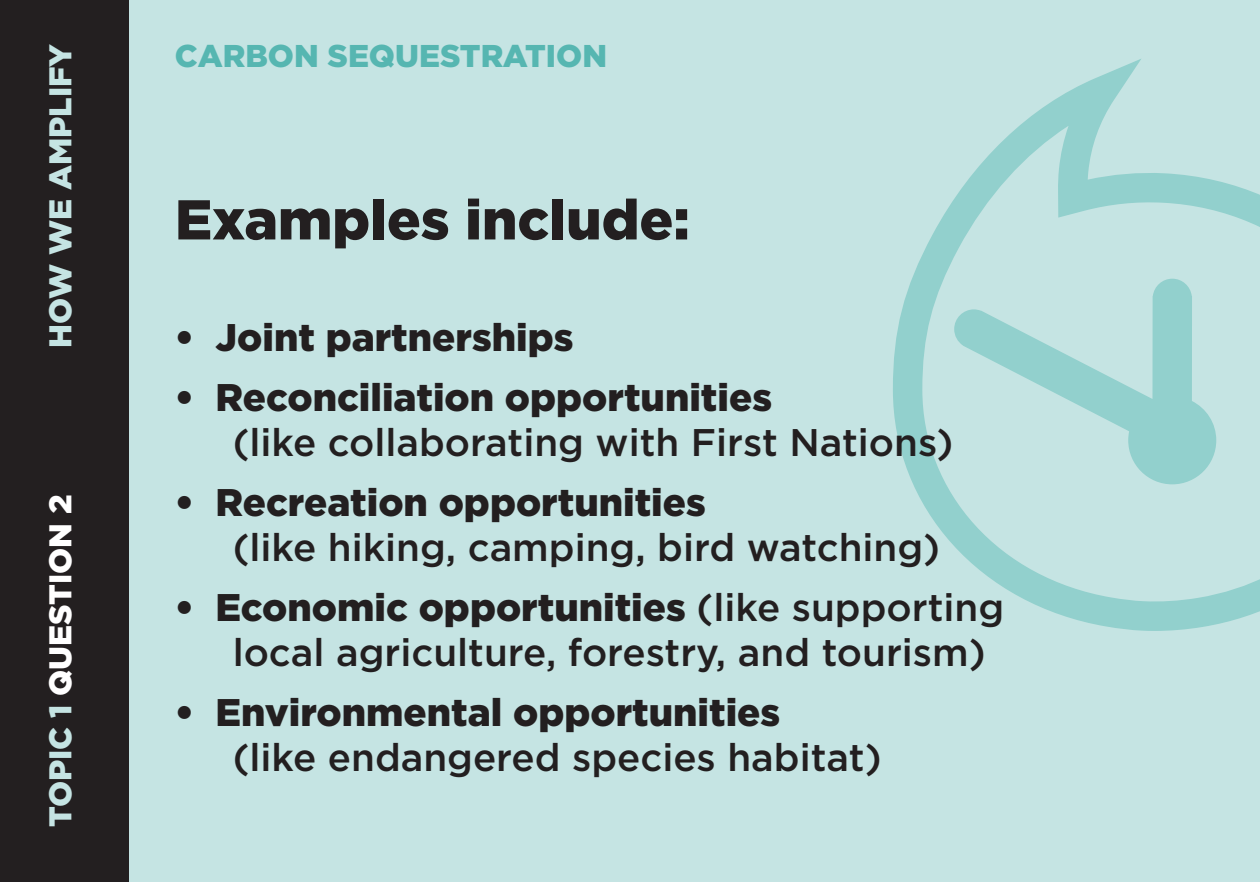
<style>
.page{position:relative;width:1260px;height:882px;background:#c5e4e3}
.page>*{position:absolute;margin:0;border:0;box-sizing:border-box;transform-origin:0 0}
.t1{font:900 56px "Gotham HTF";color:#231f20}
.t2{font:500 38.5px/45.5px "Gotham HTF";color:#231f20}
.t3{font:900 38.5px "Gotham HTF";color:#231f20}
.t4{font:900 31.5px "Gotham HTF";color:#56b6b1}
.t5{font:900 31.5px "Gotham HTF";color:#fff}
.t6{font:900 31.5px "Gotham HTF";color:#c5e4e3}
.s1{color:#c5e4e3}
.s2{font-weight:900}
</style>
<div class="page">
<div style="left:0;top:0;width:129px;height:882px;background:#231f20"></div>
<svg style="left:893px;top:59px;width:367px;height:572px"></svg>
<svg style="left:954px;top:279px;width:262px;height:205px"></svg>
<p class="t6" style="left:42px;top:348px;width:306px;rotate:-90deg">HOW WE AMPLIFY</p>
<p class="t5" style="left:42px;top:827px;width:334px;rotate:-90deg"><span class="s1">TOPIC 1</span> QUESTION 2</p>
<p class="t4" style="left:175px;top:37px;width:434px">CARBON SEQUESTRATION</p>
<h1 class="t1" style="left:175px;top:187px;width:516px">Examples include:</h1>
<p class="t3" style="left:175px;top:316px;width:400px">• Joint partnerships</p>
<p class="t3" style="left:175px;top:375px;width:599px">• Reconciliation opportunities</p>
<p class="t2" style="left:233px;top:419px;width:722px">(like collaborating with First Nations)</p>
<p class="t3" style="left:175px;top:480px;width:533px">• Recreation opportunities</p>
<p class="t2" style="left:233px;top:524px;width:709px">(like hiking, camping, bird watching)</p>
<p class="t2" style="left:233px;top:584px;width:773px;text-indent:-58px"><span class="s2">• Economic opportunities</span> (like supporting local agriculture, forestry, and tourism)</p>
<p class="t3" style="left:175px;top:690px;width:607px">• Environmental opportunities</p>
<p class="t2" style="left:233px;top:734px;width:650px">(like endangered species habitat)</p>
</div>
